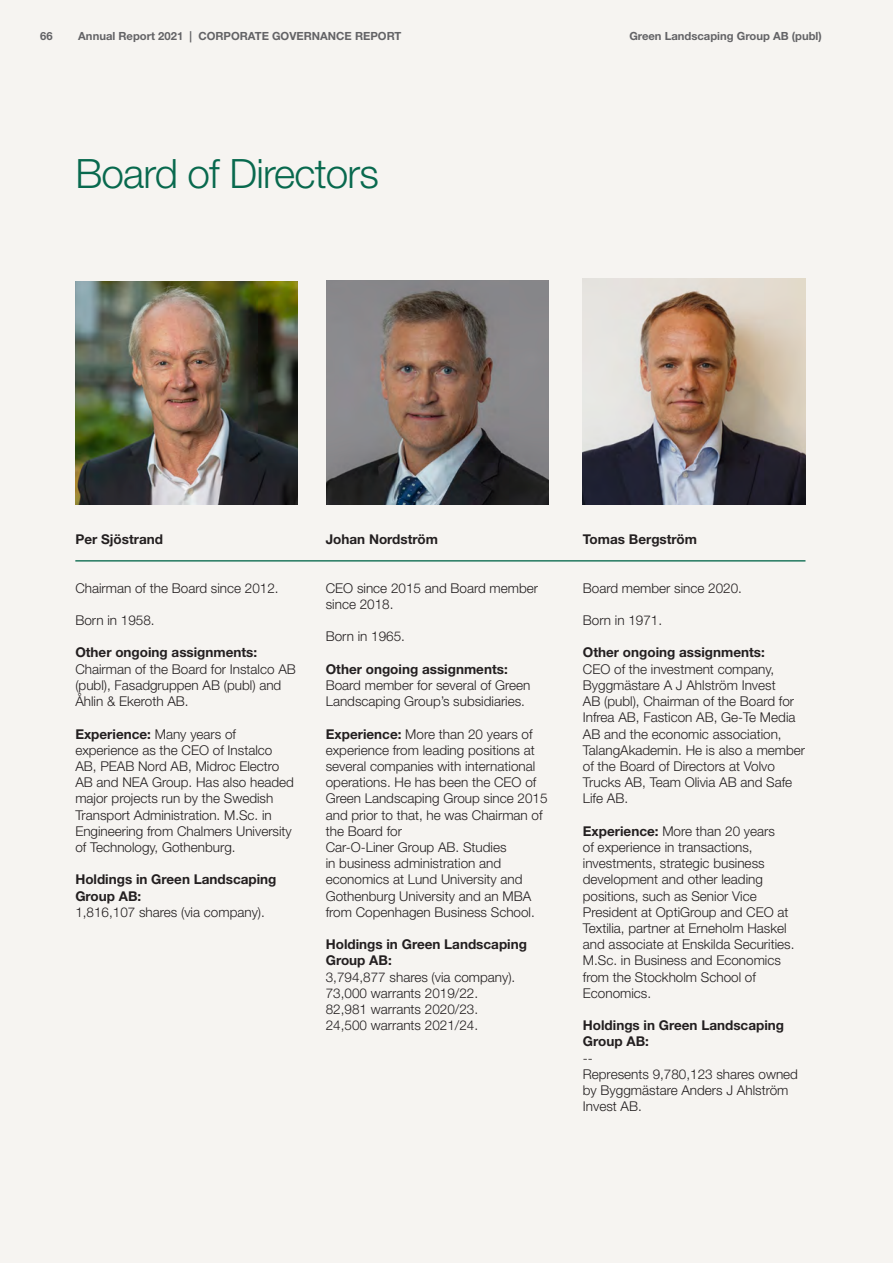
<style>
.page{position:relative;width:893px;height:1263px;background:#f5f3f0}
.page>*{position:absolute;margin:0;border:0;box-sizing:border-box;transform-origin:0 0}
.T5{font:300 40.5px "Helvetica Neue LT Std";letter-spacing:-.02em;color:#08694e}
.t1{font:300 13.5px/16.2px "Helvetica Neue LT Std";color:#231f20}
.t2{font:700 13.5px/16.2px "Helvetica Neue LT Std";color:#231f20}
.t3{font:700 11.25px "Helvetica Neue LT Std";color:#636366}
.s1{font-weight:700}
</style>
<div class="page">
<img style="left:326px;top:280px;width:223px;height:224px">
<img style="left:583px;top:279px;width:222px;height:225px">
<img style="left:75px;top:281px;width:223px;height:223px">
<hr style="left:75px;top:560px;width:730px;height:2px;background:#08694e">
<p class="t3" style="left:40px;top:29px;width:14px">66</p>
<p class="t3" style="left:78px;top:29px;width:325px">Annual Report 2021 | CORPORATE GOVERNANCE REPORT</p>
<p class="t3" style="left:629px;top:29px;width:194px">Green Landscaping Group AB (publ)</p>
<p class="T5" style="left:75px;top:149px;width:305px">Board of Directors</p>
<p class="t2" style="left:75px;top:531px;width:89px">Per Sjöstrand</p>
<p class="t1" style="left:75px;top:579px;width:205px">Chairman of the Board since 2012.</p>
<p class="t1" style="left:75px;top:612px;width:81px">Born in 1958.</p>
<p class="t2" style="left:75px;top:644px;width:183px">Other ongoing assignments:</p>
<p class="t1" style="left:75px;top:660px;width:222px">Chairman of the Board for Instalco AB (publ), Fasadgruppen AB (publ) and<br>Åhlin &amp; Ekeroth AB.</p>
<p class="t1" style="left:75px;top:725px;width:220px"><span class="s1">Experience:</span> Many years of experience as the CEO of Instalco<br>AB, PEAB Nord AB, Midroc Electro<br>AB and NEA Group. Has also headed major projects run by the Swedish<br>Transport Administration. M.Sc. in<br>Engineering from Chalmers University of Technology, Gothenburg.</p>
<p class="t2" style="left:75px;top:871px;width:203px">Holdings in Green Landscaping<br>Group AB:</p>
<p class="t1" style="left:75px;top:903px;width:191px">1,816,107 shares (via company).</p>
<p class="t2" style="left:326px;top:531px;width:114px">Johan Nordström</p>
<p class="t1" style="left:326px;top:579px;width:214px">CEO since 2015 and Board member since 2018.</p>
<p class="t1" style="left:326px;top:628px;width:81px">Born in 1965.</p>
<p class="t1" style="left:326px;top:660px;width:206px"><span class="s1">Other ongoing assignments:<br></span>Board member for several of Green<br>Landscaping Group’s subsidiaries.</p>
<p class="t1" style="left:326px;top:725px;width:223px"><span class="s1">Experience:</span> More than 20 years of experience from leading positions at several companies with international operations. He has been the CEO of<br>Green Landscaping Group since 2015 and prior to that, he was Chairman of the Board for</p>
<p class="t1" style="left:326px;top:839px;width:211px">Car-O-Liner Group AB. Studies<br>in business administration and economics at Lund University and<br>Gothenburg University and an MBA from Copenhagen Business School.</p>
<p class="t2" style="left:326px;top:936px;width:203px">Holdings in Green Landscaping<br>Group AB:</p>
<p class="t1" style="left:326px;top:968px;width:191px">3,794,877 shares (via company).</p>
<p class="t1" style="left:326px;top:984px;width:154px">73,000 warrants 2019/22.</p>
<p class="t1" style="left:326px;top:1001px;width:154px">82,981 warrants 2020/23.</p>
<p class="t1" style="left:326px;top:1017px;width:154px">24,500 warrants 2021/24.</p>
<p class="t2" style="left:583px;top:531px;width:116px">Tomas Bergström</p>
<p class="t1" style="left:583px;top:579px;width:161px">Board member since 2020.</p>
<p class="t1" style="left:583px;top:612px;width:81px">Born in 1971.</p>
<p class="t2" style="left:583px;top:644px;width:183px">Other ongoing assignments:</p>
<p class="t1" style="left:583px;top:660px;width:224px">CEO of the investment company,<br>Byggmästare A J Ahlström Invest<br>AB (publ), Chairman of the Board for<br>Infrea AB, Fasticon AB, Ge-Te Media<br>AB and the economic association,<br>TalangAkademin. He is also a member of the Board of Directors at Volvo<br>Trucks AB, Team Olivia AB and Safe<br>Life AB.</p>
<p class="t1" style="left:583px;top:822px;width:213px"><span class="s1">Experience:</span> More than 20 years<br>of experience in transactions, investments, strategic business development and other leading positions, such as Senior Vice<br>President at OptiGroup and CEO at<br>Textilia, partner at Erneholm Haskel and associate at Enskilda Securities.<br>M.Sc. in Business and Economics from the Stockholm School of<br>Economics.</p>
<p class="t2" style="left:583px;top:1017px;width:203px">Holdings in Green Landscaping<br>Group AB:</p>
<p class="t1" style="left:583px;top:1049px;width:11px">--</p>
<p class="t1" style="left:583px;top:1065px;width:217px">Represents 9,780,123 shares owned by Byggmästare Anders J Ahlström<br>Invest AB.</p>
</div>
